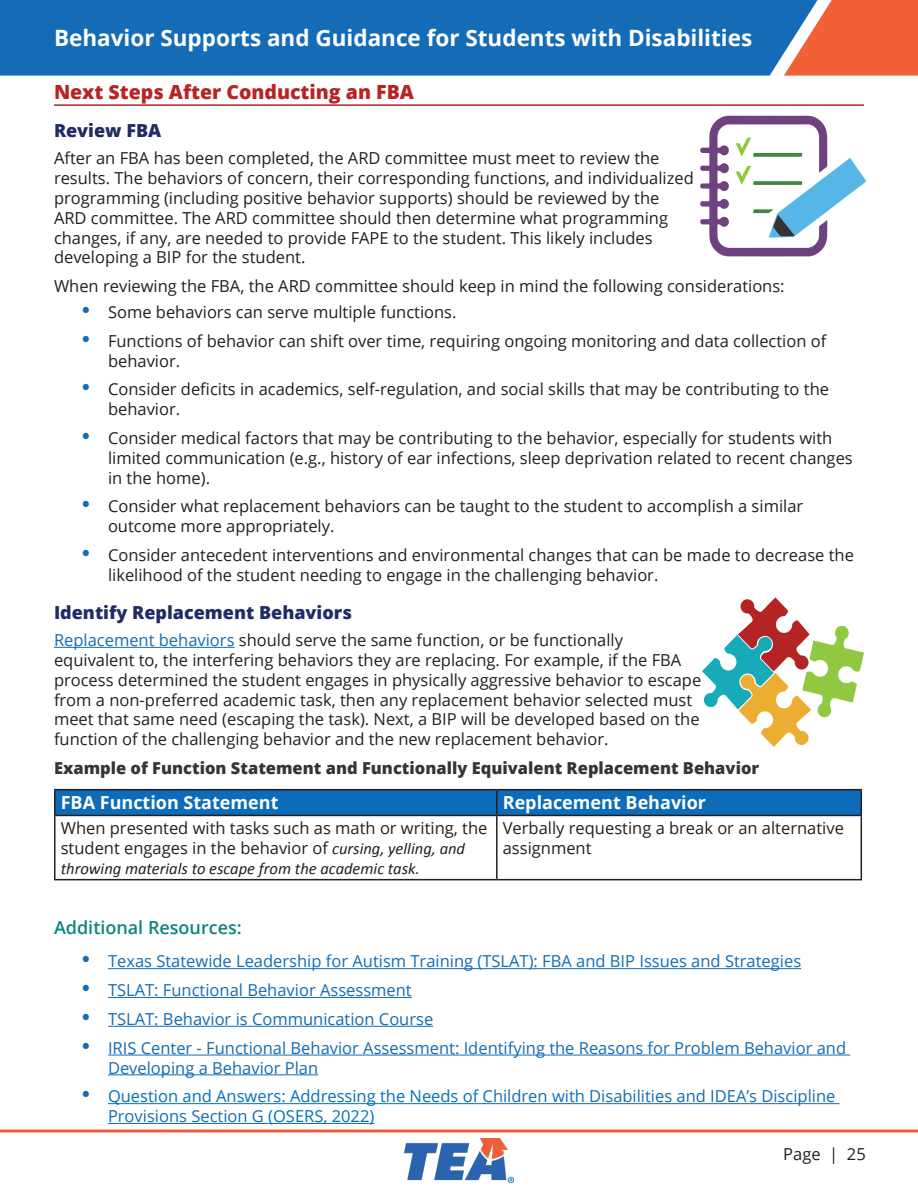
<style>
.page{position:relative;width:918px;height:1188px;background:#fff}
.page>*{position:absolute;margin:0;border:0;box-sizing:border-box;transform-origin:0 0}
.t1{font:700 22.5px "Open Sans";color:#fff}
.t2{font:800 19.5px "Open Sans";color:#b62524}
.t3{font:700 18px "Open Sans";color:#fff}
.t4{font:800 18px "Open Sans";color:#212b64}
.t5{font:600 18px "Open Sans";color:#0b8582}
.t6{font:16.5px/19.8px "Open Sans";color:#231f20}
.t7{font:16.5px/19.8px "Open Sans";color:#126cb6}
.t8{font:800 16.5px "Open Sans";color:#353533}
.t9{font:italic 16.5px "Calibri";color:#231f20}
.s1{color:#126cb6}
.s2{font-family:"Calibri";font-style:italic}
.s3{color:#0070c0}
</style>
<div class="page">
<div style="left:0;top:0;width:784px;height:76px;background:#156cb6"></div>
<svg style="left:784px;top:0;width:134px;height:76px;background:#de7054"></svg>
<hr style="left:0;top:1130px;width:918px;height:2px;background:#f15e36">
<img style="left:404px;top:1138px;width:110px;height:44px">
<hr style="left:54px;top:104px;width:810px;height:2px;background:#b62524">
<hr style="left:54px;top:647px;width:181px;height:1px;background:#126cb6">
<hr style="left:108px;top:968px;width:693px;height:1px;background:#126cb6">
<hr style="left:108px;top:997px;width:304px;height:1px;background:#126cb6">
<hr style="left:108px;top:1026px;width:325px;height:1px;background:#126cb6">
<hr style="left:108px;top:1055px;width:742px;height:1px;background:#126cb6">
<hr style="left:108px;top:1074px;width:210px;height:1px;background:#126cb6">
<hr style="left:108px;top:1103px;width:370px;height:1px;background:#0070c0">
<hr style="left:478px;top:1103px;width:362px;height:1px;background:#126cb6">
<hr style="left:108px;top:1123px;width:160px;height:1px;background:#126cb6">
<hr style="left:268px;top:1123px;width:102px;height:1px;background:#0070c0">
<hr style="left:54px;top:789px;width:443px;height:1px;background:#231f20">
<hr style="left:54px;top:790px;width:2px;height:25px;background:#231f20">
<hr style="left:497px;top:789px;width:365px;height:1px;background:#231f20">
<svg style="left:55px;top:790px;width:807px;height:25px;background:#0d69b3"></svg>
<hr style="left:54px;top:815px;width:443px;height:1px;background:#231f20">
<hr style="left:54px;top:816px;width:2px;height:63px;background:#231f20">
<hr style="left:497px;top:815px;width:365px;height:1px;background:#231f20">
<hr style="left:496px;top:816px;width:2px;height:63px;background:#231f20">
<hr style="left:861px;top:816px;width:1px;height:63px;background:#231f20">
<hr style="left:54px;top:879px;width:443px;height:1px;background:#231f20">
<hr style="left:497px;top:879px;width:365px;height:1px;background:#231f20">
<svg style="left:700px;top:116px;width:166px;height:140px"></svg>
<svg style="left:702px;top:597px;width:162px;height:150px"></svg>
<h1 class="t1" style="left:54px;top:22px;width:700px">Behavior Supports and Guidance for Students with Disabilities</h1>
<p class="t2" style="left:54px;top:77px;width:361px">Next Steps After Conducting an FBA</p>
<p class="t4" style="left:54px;top:117px;width:109px">Review FBA</p>
<p class="t6" style="left:54px;top:148px;width:641px">After an FBA has been completed, the ARD committee must meet to review the results. The behaviors of concern, their corresponding functions, and individualized programming (including positive behavior supports) should be reviewed by the ARD committee. The ARD committee should then determine what programming changes, if any, are needed to provide FAPE to the student. This likely includes developing a BIP for the student.</p>
<p class="t6" style="left:54px;top:276px;width:732px">When reviewing the FBA, the ARD committee should keep in mind the following considerations:</p>
<p class="t6" style="left:81px;top:302px;width:375px"><span class="s1">•</span> Some behaviors can serve multiple functions.</p>
<p class="t6" style="left:108px;top:330px;width:720px;text-indent:-27px"><span class="s1">•</span> Functions of behavior can shift over time, requiring ongoing monitoring and data collection of behavior.</p>
<p class="t6" style="left:108px;top:379px;width:723px;text-indent:-27px"><span class="s1">•</span> Consider deficits in academics, self-regulation, and social skills that may be contributing to the behavior.</p>
<p class="t6" style="left:108px;top:428px;width:746px;text-indent:-27px"><span class="s1">•</span> Consider medical factors that may be contributing to the behavior, especially for students with limited communication (e.g., history of ear infections, sleep deprivation related to recent changes in the home).</p>
<p class="t6" style="left:108px;top:496px;width:697px;text-indent:-27px"><span class="s1">•</span> Consider what replacement behaviors can be taught to the student to accomplish a similar outcome more appropriately.</p>
<p class="t6" style="left:108px;top:545px;width:748px;text-indent:-27px"><span class="s1">•</span> Consider antecedent interventions and environmental changes that can be made to decrease the likelihood of the student needing to engage in the challenging behavior.</p>
<p class="t4" style="left:54px;top:599px;width:300px">Identify Replacement Behaviors</p>
<p class="t6" style="left:54px;top:630px;width:649px"><span class="s1">Replacement behaviors</span> should serve the same function, or be functionally equivalent to, the interfering behaviors they are replacing. For example, if the FBA process determined the student engages in physically aggressive behavior to escape from a non-preferred academic task, then any replacement behavior selected must meet that same need (escaping the task). Next, a BIP will be developed based on the function of the challenging behavior and the new replacement behavior.</p>
<p class="t8" style="left:54px;top:755px;width:707px">Example of Function Statement and Functionally Equivalent Replacement Behavior</p>
<p class="t3" style="left:61px;top:790px;width:219px">FBA Function Statement</p>
<p class="t3" style="left:503px;top:790px;width:205px">Replacement Behavior</p>
<p class="t6" style="left:61px;top:818px;width:428px">When presented with tasks such as math or writing, the student engages in the behavior of <span class="s2">cursing, yelling, and</span></p>
<p class="t9" style="left:61px;top:857px;width:361px">throwing materials to escape from the academic task.</p>
<p class="t6" style="left:503px;top:818px;width:343px">Verbally requesting a break or an alternative assignment</p>
<p class="t5" style="left:54px;top:915px;width:189px">Additional Resources:</p>
<p class="t7" style="left:81px;top:951px;width:722px">• Texas Statewide Leadership for Autism Training (TSLAT): FBA and BIP Issues and Strategies</p>
<p class="t7" style="left:81px;top:980px;width:332px">• TSLAT: Functional Behavior Assessment</p>
<p class="t7" style="left:81px;top:1009px;width:354px">• TSLAT: Behavior is Communication Course</p>
<p class="t7" style="left:108px;top:1038px;width:740px;text-indent:-27px">• IRIS Center - Functional Behavior Assessment: Identifying the Reasons for Problem Behavior and<br>Developing a Behavior Plan</p>
<p class="t7" style="left:108px;top:1086px;width:729px;text-indent:-27px">• <span class="s3">Question and Answers: Addressing the Needs of</span> Children with Disabilities and IDEA’s Discipline<br>Provisions Section G <span class="s3">(OSERS, 2022)</span></p>
<p class="t6" style="left:783px;top:1144px;width:84px">Page | 25</p>
</div>
